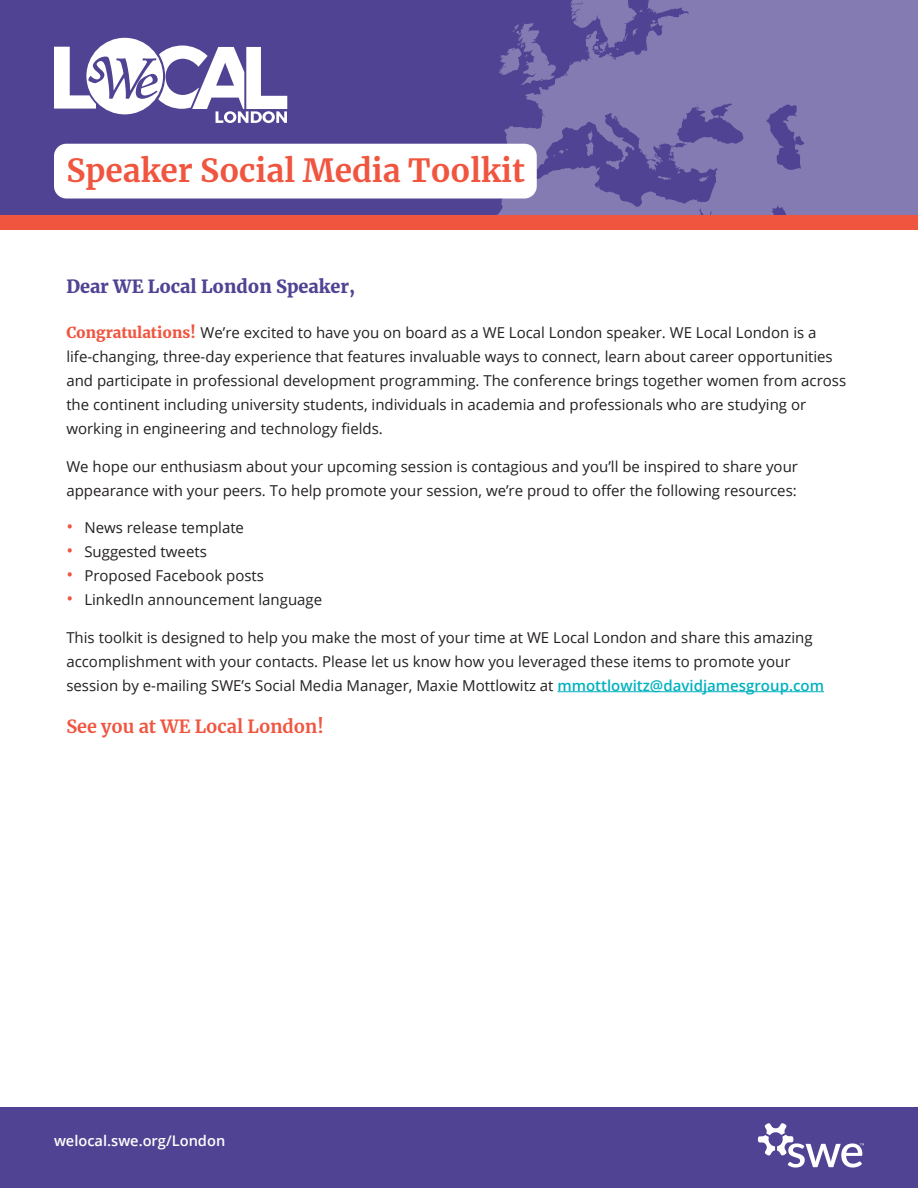
<style>
.page{position:relative;width:918px;height:1188px;background:#fff}
.page>*{position:absolute;margin:0;border:0;box-sizing:border-box;transform-origin:0 0}
.t1{font:700 31.65px "Merriweather";color:#f05540}
.t2{font:900 18px "Merriweather";color:#514393}
.t3{font:700 18px "Merriweather";color:#f05540}
.t4{font:15px/24px "Open Sans";color:#221f1f}
.t5{font:600 14.7px "Open Sans";color:#fff}
.s1{font-family:"Merriweather";font-weight:900;color:#f05540}
.s2{font-size:18px;color:#f05540}
.s3{font-weight:600;color:#00b1bf}
</style>
<div class="page">
<div style="left:0;top:0;width:918px;height:222px;background:#514393"></div>
<svg style="left:355px;top:143px;width:30px;height:87px"></svg>
<svg style="left:468px;top:0;width:450px;height:230px;fill:#847bb3"></svg>
<svg style="left:586px;top:131px;width:8px;height:25px"></svg>
<svg style="left:553px;top:149px;width:15px;height:9px"></svg>
<svg style="left:54px;top:38px;width:233px;height:85px"></svg>
<div style="left:0;top:215px;width:918px;height:14px;background:#f05540"></div>
<div style="left:0;top:1107px;width:918px;height:81px;background:#514393"></div>
<svg style="left:758px;top:1123px;width:106px;height:45px"></svg>
<div style="left:54px;top:144px;width:483px;height:55px;background:#fff;border-radius:12px"></div>
<hr style="left:557px;top:691px;width:267px;height:1px;background:#00b1bf">
<h1 class="t1" style="left:66px;top:154px;width:460px">Speaker Social Media Toolkit</h1>
<p class="t2" style="left:66px;top:277px;width:290px">Dear WE Local London Speaker,</p>
<p class="t4" style="left:66px;top:322px;width:781px"><span class="s1">Congratulations!</span> We’re excited to have you on board as a WE Local London speaker. WE Local London is a life-changing, three-day experience that features invaluable ways to connect, learn about career opportunities and participate in professional development programming. The conference brings together women from across the continent including university students, individuals in academia and professionals who are studying or working in engineering and technology fields.</p>
<p class="t4" style="left:66px;top:456px;width:733px">We hope our enthusiasm about your upcoming session is contagious and you’ll be inspired to share your appearance with your peers. To help promote your session, we’re proud to offer the following resources:</p>
<p class="t4" style="left:66px;top:517px;width:179px"><span class="s2">•</span> News release template</p>
<p class="t4" style="left:66px;top:541px;width:142px"><span class="s2">•</span> Suggested tweets</p>
<p class="t4" style="left:66px;top:565px;width:199px"><span class="s2">•</span> Proposed Facebook posts</p>
<p class="t4" style="left:66px;top:589px;width:257px"><span class="s2">•</span> LinkedIn announcement language</p>
<p class="t4" style="left:66px;top:627px;width:759px">This toolkit is designed to help you make the most of your time at WE Local London and share this amazing accomplishment with your contacts. Please let us know how you leveraged these items to promote your session by e-mailing SWE’s Social Media Manager, Maxie Mottlowitz at <span class="s3">mmottlowitz@davidjamesgroup.com</span></p>
<p class="t3" style="left:66px;top:717px;width:259px">See you at WE Local London!</p>
<p class="t5" style="left:54px;top:1135px;width:173px">welocal.swe.org/London</p>
</div>
